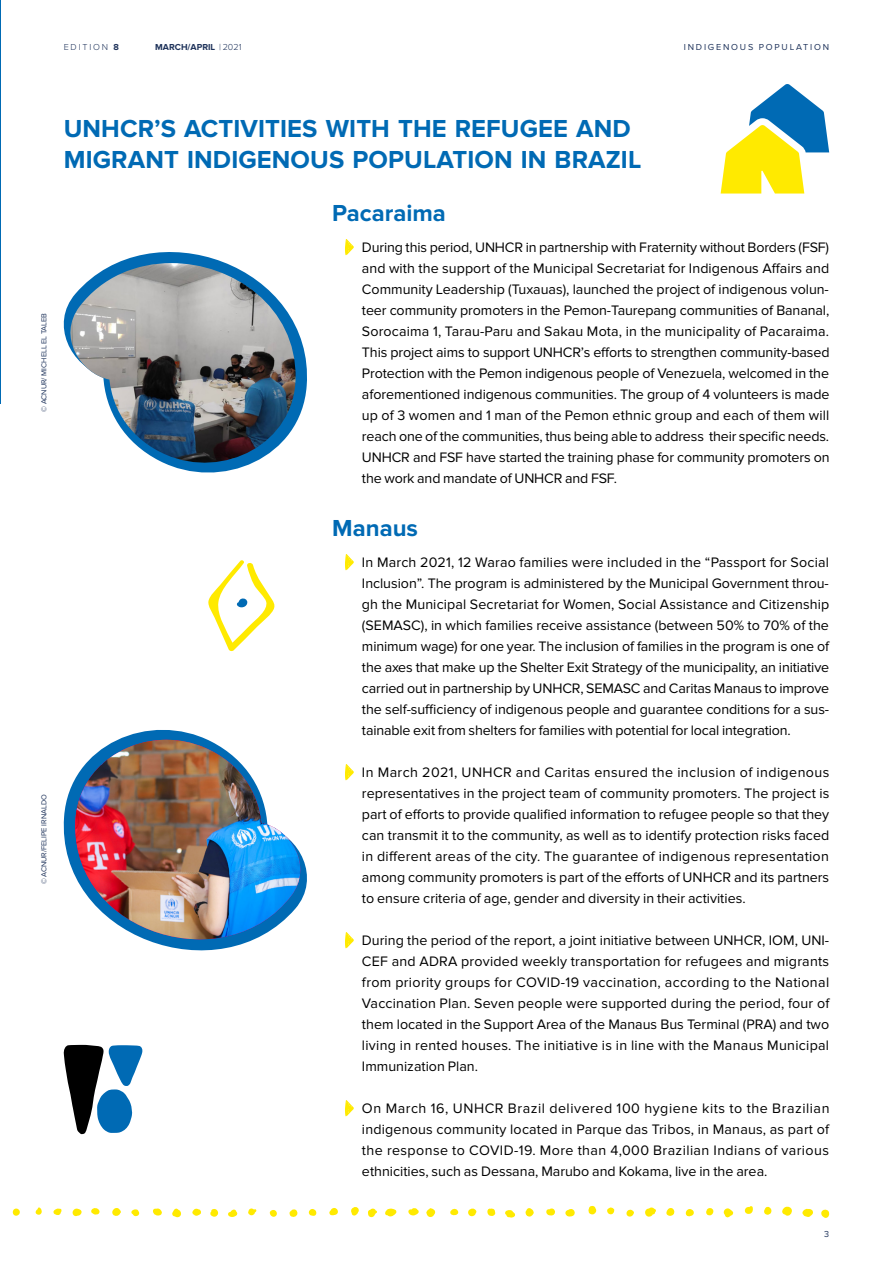
<style>
.page{position:relative;width:893px;height:1263px;background:#fff}
.page>*{position:absolute;margin:0;border:0;box-sizing:border-box;transform-origin:0 0}
.t1{font:700 25.5px/31.5px "Proxima Nova";letter-spacing:.005em;color:#006ab4}
.t2{font:700 24px "Proxima Nova";color:#006ab4}
.t3{font:14.25px/21px "Proxima Nova";color:#000;text-align:justify}
.t4{font:9px "Proxima Nova";letter-spacing:.2em;color:#1f335b}
.t5{font:700 9px "Proxima Nova";color:#1f335b}
.t6{font:300 9px "Proxima Nova";letter-spacing:.2em;color:#1f335b}
.t7{font:7.5px "Proxima Nova";color:#1f335b}
.s1{font-weight:700}
.s2{font-weight:300}
</style>
<div class="page">
<svg style="left:0;top:386px;width:1px;height:18px"></svg>
<svg style="left:821px;top:1209px;width:9px;height:9px"></svg>
<svg style="left:802px;top:1208px;width:11px;height:9px"></svg>
<svg style="left:782px;top:1206px;width:10px;height:10px"></svg>
<svg style="left:764px;top:1206px;width:7px;height:9px"></svg>
<svg style="left:745px;top:1206px;width:8px;height:8px"></svg>
<svg style="left:724px;top:1208px;width:9px;height:9px"></svg>
<svg style="left:706px;top:1208px;width:8px;height:7px"></svg>
<svg style="left:686px;top:1209px;width:8px;height:7px"></svg>
<svg style="left:666px;top:1208px;width:9px;height:8px"></svg>
<svg style="left:645px;top:1207px;width:11px;height:10px"></svg>
<svg style="left:626px;top:1209px;width:8px;height:8px"></svg>
<svg style="left:607px;top:1207px;width:7px;height:7px"></svg>
<svg style="left:588px;top:1206px;width:8px;height:8px"></svg>
<svg style="left:565px;top:1209px;width:10px;height:8px"></svg>
<svg style="left:546px;top:1208px;width:9px;height:7px"></svg>
<svg style="left:525px;top:1208px;width:9px;height:9px"></svg>
<svg style="left:505px;top:1210px;width:10px;height:8px"></svg>
<svg style="left:487px;top:1208px;width:8px;height:8px"></svg>
<svg style="left:468px;top:1208px;width:8px;height:9px"></svg>
<svg style="left:450px;top:1208px;width:8px;height:7px"></svg>
<svg style="left:426px;top:1208px;width:9px;height:9px"></svg>
<svg style="left:408px;top:1208px;width:11px;height:7px"></svg>
<svg style="left:385px;top:1208px;width:12px;height:9px"></svg>
<svg style="left:368px;top:1208px;width:9px;height:9px"></svg>
<svg style="left:351px;top:1207px;width:8px;height:9px"></svg>
<svg style="left:329px;top:1208px;width:9px;height:7px"></svg>
<svg style="left:309px;top:1209px;width:8px;height:7px"></svg>
<svg style="left:289px;top:1209px;width:8px;height:8px"></svg>
<svg style="left:270px;top:1210px;width:7px;height:7px"></svg>
<svg style="left:248px;top:1208px;width:9px;height:7px"></svg>
<svg style="left:228px;top:1209px;width:9px;height:8px"></svg>
<svg style="left:210px;top:1209px;width:8px;height:8px"></svg>
<svg style="left:192px;top:1208px;width:9px;height:8px"></svg>
<svg style="left:172px;top:1208px;width:9px;height:10px"></svg>
<svg style="left:153px;top:1208px;width:9px;height:8px"></svg>
<svg style="left:131px;top:1209px;width:8px;height:7px"></svg>
<svg style="left:112px;top:1208px;width:9px;height:8px"></svg>
<svg style="left:91px;top:1208px;width:9px;height:6px"></svg>
<svg style="left:72px;top:1208px;width:10px;height:8px"></svg>
<svg style="left:53px;top:1208px;width:9px;height:7px"></svg>
<svg style="left:36px;top:1207px;width:6px;height:8px"></svg>
<svg style="left:12px;top:1208px;width:8px;height:8px"></svg>
<svg style="left:345px;top:239px;width:9px;height:16px"></svg>
<svg style="left:345px;top:554px;width:9px;height:16px"></svg>
<svg style="left:345px;top:764px;width:9px;height:16px"></svg>
<svg style="left:345px;top:932px;width:9px;height:16px"></svg>
<svg style="left:345px;top:1100px;width:9px;height:16px"></svg>
<svg style="left:721px;top:84px;width:108px;height:110px"></svg>
<svg style="left:208px;top:560px;width:67px;height:92px"></svg>
<svg style="left:64px;top:1045px;width:78px;height:89px"></svg>
<svg style="left:297px;top:329px;width:10px;height:92px"></svg>
<svg style="left:63px;top:252px;width:234px;height:221px"></svg>
<img style="left:69px;top:263px;width:227px;height:201px">
<svg style="left:63px;top:781px;width:11px;height:93px"></svg>
<svg style="left:117px;top:730px;width:190px;height:221px"></svg>
<img style="left:74px;top:740px;width:228px;height:200px">
<p class="t6" style="left:64px;top:42px;width:57px">EDITION <span class="s1">8</span></p>
<p class="t5" style="left:155px;top:42px;width:88px">MARCH/APRIL <span class="s2">| 2021</span></p>
<p class="t4" style="left:684px;top:42px;width:147px">INDIGENOUS POPULATION</p>
<p class="t7" style="left:40px;top:412px;width:100px;rotate:-90deg">© ACNUR/ MICHELL EL TALEB</p>
<p class="t7" style="left:40px;top:884px;width:92px;rotate:-90deg">© ACNUR/FELIPE IRNALDO</p>
<h1 class="t1" style="left:64px;top:113px;width:579px">UNHCR’S ACTIVITIES WITH THE REFUGEE AND<br>MIGRANT INDIGENOUS POPULATION IN BRAZIL</h1>
<h2 class="t2" style="left:332px;top:199px;width:115px">Pacaraima</h2>
<p class="t3" style="left:362px;top:237px;width:469px">During this period, UNHCR in partnership with Fraternity without Borders (FSF) and with the support of the Municipal Secretariat for Indigenous Affairs and Community Leadership (Tuxauas), launched the project of indigenous volun&shy;teer community promoters in the Pemon-Taurepang communities of Bananal, Sorocaima 1, Tarau-Paru and Sakau Mota, in the municipality of Pacaraima.<br>This project aims to support UNHCR’s efforts to strengthen community-based Protection with the Pemon indigenous people of Venezuela, welcomed in the aforementioned indigenous communities. The group of 4 volunteers is made up of 3 women and 1 man of the Pemon ethnic group and each of them will reach one of the communities, thus being able to address their specific needs.<br>UNHCR and FSF have started the training phase for community promoters on the work and mandate of UNHCR and FSF.</p>
<h2 class="t2" style="left:332px;top:514px;width:87px">Manaus</h2>
<p class="t3" style="left:362px;top:552px;width:469px">In March 2021, 12 Warao families were included in the “Passport for Social Inclusion”. The program is administered by the Municipal Government throu&shy;gh the Municipal Secretariat for Women, Social Assistance and Citizenship (SEMASC), in which families receive assistance (between 50% to 70% of the minimum wage) for one year. The inclusion of families in the program is one of the axes that make up the Shelter Exit Strategy of the municipality, an initiative carried out in partnership by UNHCR, SEMASC and Caritas Manaus to improve the self-sufficiency of indigenous people and guarantee conditions for a sus&shy;tainable exit from shelters for families with potential for local integration.</p>
<p class="t3" style="left:362px;top:762px;width:469px">In March 2021, UNHCR and Caritas ensured the inclusion of indigenous representatives in the project team of community promoters. The project is part of efforts to provide qualified information to refugee people so that they can transmit it to the community, as well as to identify protection risks faced in different areas of the city. The guarantee of indigenous representation among community promoters is part of the efforts of UNHCR and its partners to ensure criteria of age, gender and diversity in their activities.</p>
<p class="t3" style="left:362px;top:930px;width:469px">During the period of the report, a joint initiative between UNHCR, IOM, UNI-CEF and ADRA provided weekly transportation for refugees and migrants from priority groups for COVID-19 vaccination, according to the National Vaccination Plan. Seven people were supported during the period, four of them located in the Support Area of the Manaus Bus Terminal (PRA) and two living in rented houses. The initiative is in line with the Manaus Municipal Immunization Plan.</p>
<p class="t3" style="left:362px;top:1098px;width:469px">On March 16, UNHCR Brazil delivered 100 hygiene kits to the Brazilian indigenous community located in Parque das Tribos, in Manaus, as part of the response to COVID-19. More than 4,000 Brazilian Indians of various ethnicities, such as Dessana, Marubo and Kokama, live in the area.</p>
<p class="t4" style="left:824px;top:1229px;width:7px">3</p>
</div>
